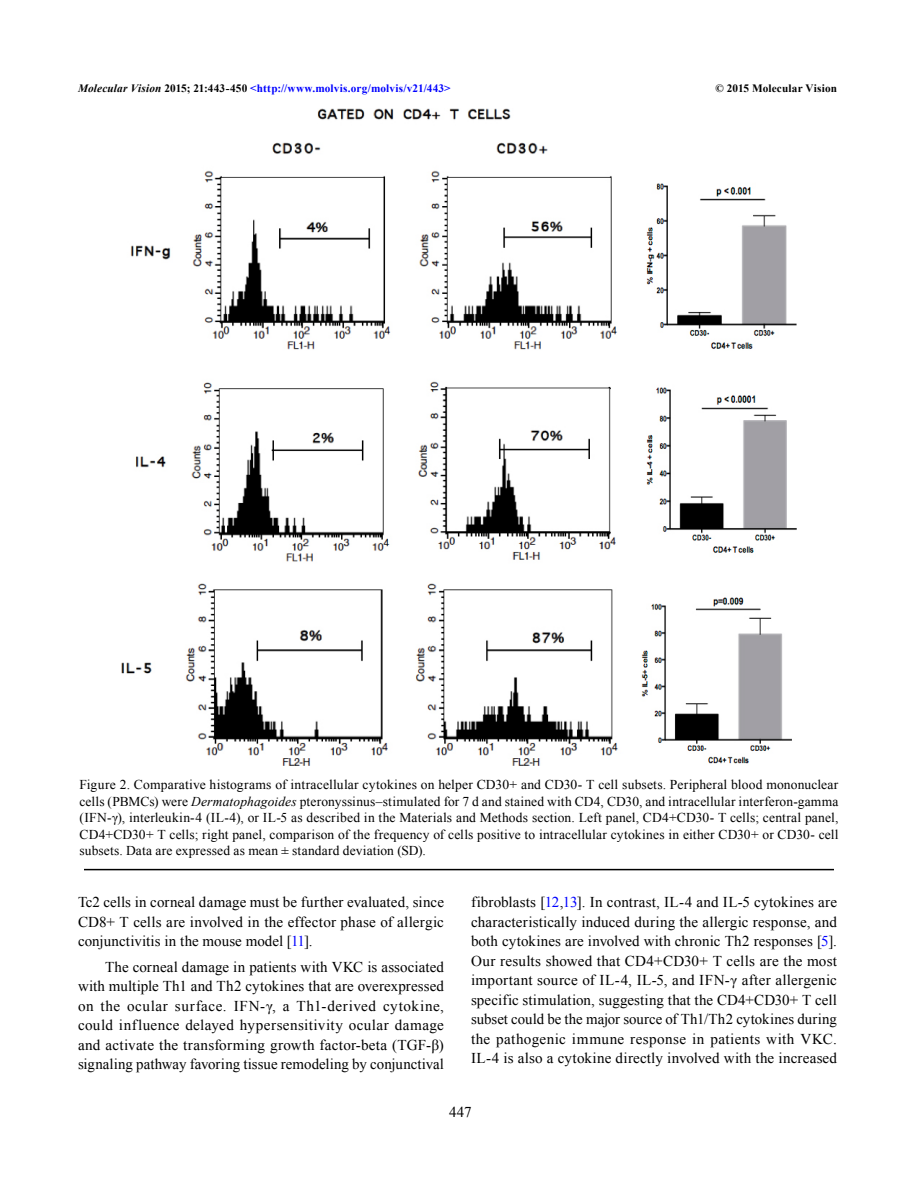
<style>
.page{position:relative;width:918px;height:1188px;background:#fff}
.page>*{position:absolute;margin:0;border:0;box-sizing:border-box;transform-origin:0 0}
.Para_Ind{font:15px/19.5px "Times New Roman";letter-spacing:.005em;color:#000;text-align:justify}
.Para_No_Ind{font:15px/19.5px "Times New Roman";letter-spacing:.005em;color:#000;text-align:justify}
.Folio{font:15px "Times New Roman";color:#000}
.Fig_Caption{font:13.5px/16.5px "Times New Roman";letter-spacing:.01em;color:#000;text-align:justify}
.Header_Align_Left{font:700 11.25px "Times New Roman";letter-spacing:.015em;color:#00f}
.Header_Align_Right{font:700 11.25px "Times New Roman";letter-spacing:.015em;color:#000}
.s1{font-style:italic;color:#000}
.s2{color:#000}
.s3{font-style:italic}
.s4{color:#00f}
</style>
<div class="page">
<img style="left:122px;top:108px;width:674px;height:657px">
<hr style="left:84px;top:869px;width:750px;height:1px;background:#000">
<p class="Header_Align_Left" style="left:78px;top:80px;width:374px"><span class="s1">Molecular Vision</span> <span class="s2">2015; 21:443-450</span> &lt;http://www.molvis.org/molvis/v21/443&gt;</p>
<p class="Header_Align_Right" style="left:716px;top:80px;width:123px">© 2015 Molecular Vision</p>
<p class="Fig_Caption" style="left:79px;top:776px;width:761px">Figure 2. Comparative histograms of intracellular cytokines on helper CD30+ and CD30- T cell subsets. Peripheral blood mononuclear cells (PBMCs) were <span class="s3">Dermatophagoides</span> pteronyssinus–stimulated for 7 d and stained with CD4, CD30, and intracellular interferon-gamma (IFN-γ), interleukin-4 (IL-4), or IL-5 as described in the Materials and Methods section. Left panel, CD4+CD30- T cells; central panel, CD4+CD30+ T cells; right panel, comparison of the frequency of cells positive to intracellular cytokines in either CD30+ or CD30- cell subsets. Data are expressed as mean ± standard deviation (SD).</p>
<p class="Para_No_Ind" style="left:78px;top:892px;width:368px">Tc2 cells in corneal damage must be further evaluated, since CD8+ T cells are involved in the effector phase of allergic conjunctivitis in the mouse model [<span class="s4">11</span>].</p>
<p class="Para_Ind" style="left:78px;top:957px;width:368px;text-indent:27px">The corneal damage in patients with VKC is associated with multiple Th1 and Th2 cytokines that are overexpressed on the ocular surface. IFN-γ, a Th1-derived cytokine, could influence delayed hypersensitivity ocular damage and activate the transforming growth factor-beta (TGF-β) signaling pathway favoring tissue remodeling by conjunctival</p>
<p class="Para_Ind" style="left:471px;top:892px;width:368px">fibroblasts [<span class="s4">12</span>,<span class="s4">13</span>]. In contrast, IL-4 and IL-5 cytokines are characteristically induced during the allergic response, and both cytokines are involved with chronic Th2 responses [<span class="s4">5</span>].<br>Our results showed that CD4+CD30+ T cells are the most important source of IL-4, IL-5, and IFN-γ after allergenic specific stimulation, suggesting that the CD4+CD30+ T cell subset could be the major source of Th1/Th2 cytokines during the pathogenic immune response in patients with VKC.<br>IL-4 is also a cytokine directly involved with the increased</p>
<p class="Folio" style="left:449px;top:1102px;width:24px">447</p>
</div>
